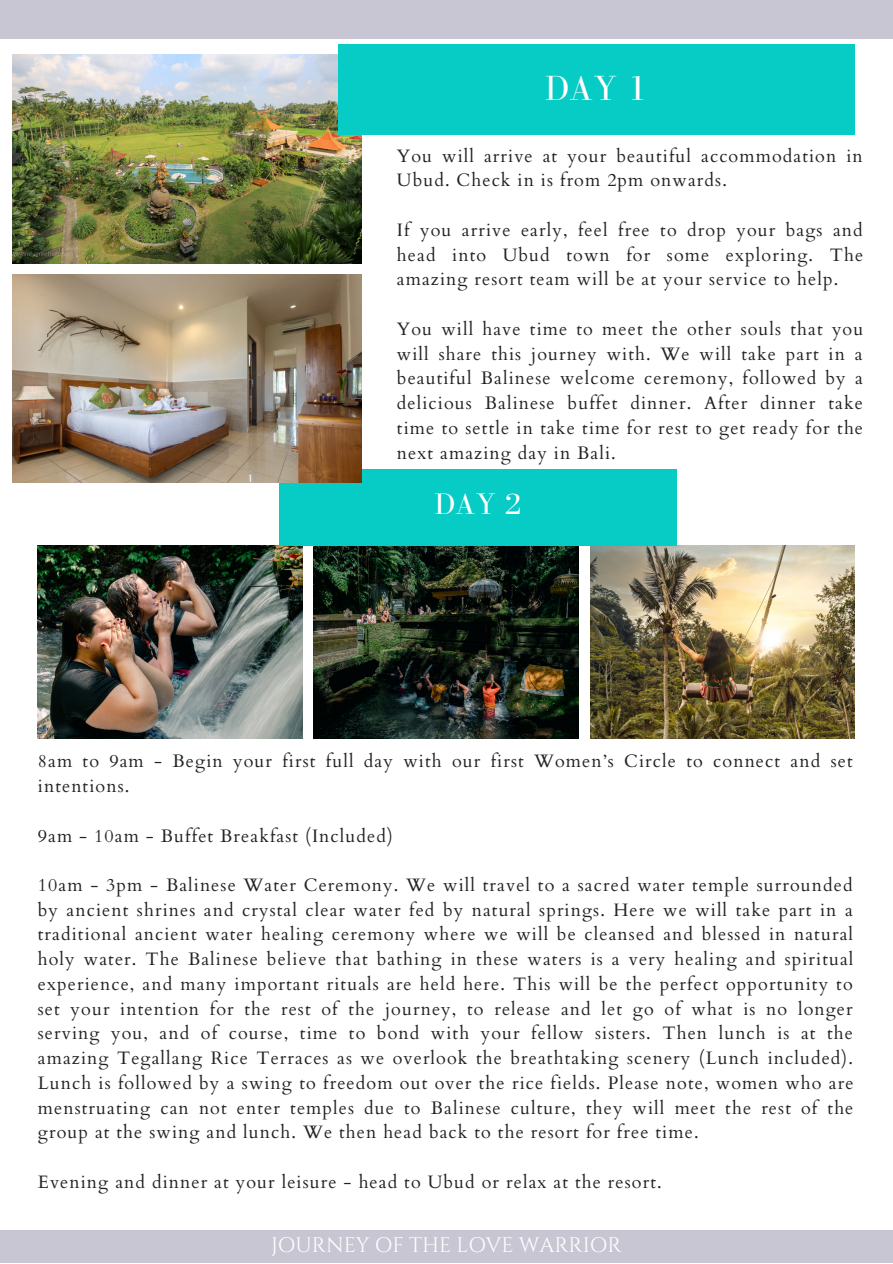
<style>
.page{position:relative;width:893px;height:1264px;background:#fff}
.page>*{position:absolute;margin:0;border:0;box-sizing:border-box;transform-origin:0 0}
.t1{font:36px "Bodoni FLF";color:#fff}
.t2{font:30.6px "Bodoni FLF";color:#fff}
.t3{font:21px "Cinzel";color:#fff}
.t4{font:18px/24.8px "Cardo";letter-spacing:.06em;color:#222;text-align:justify}
</style>
<div class="page">
<div style="left:0;top:1229px;width:892px;height:33px;background:#c8c6d3"></div>
<div style="left:0;top:0;width:892px;height:38px;background:#c8c6d3"></div>
<img style="left:313px;top:545px;width:266px;height:193px">
<img style="left:590px;top:545px;width:264px;height:193px">
<img style="left:38px;top:545px;width:264px;height:193px">
<div style="left:279px;top:469px;width:397px;height:76px;background:#07cbc5"></div>
<img style="left:12px;top:274px;width:349px;height:208px">
<img style="left:12px;top:54px;width:349px;height:209px">
<div style="left:338px;top:44px;width:516px;height:90px;background:#07cbc5"></div>
<p class="t1" style="left:545px;top:69px;width:103px">DAY 1</p>
<p class="t4" style="left:397px;top:144px;width:467px">You will arrive at your beautiful accommodation in<br>Ubud. Check in is from 2pm onwards.</p>
<p class="t4" style="left:397px;top:218px;width:468px">If you arrive early, feel free to drop your bags and head into Ubud town for some exploring. The amazing resort team will be at your service to help.</p>
<p class="t4" style="left:397px;top:317px;width:468px">You will have time to meet the other souls that you will share this journey with. We will take part in a beautiful Balinese welcome ceremony, followed by a delicious Balinese buffet dinner. After dinner take time to settle in take time for rest to get ready for the next amazing day in Bali.</p>
<p class="t2" style="left:434px;top:487px;width:88px">DAY 2</p>
<p class="t4" style="left:38px;top:749px;width:816px">8am to 9am - Begin your first full day with our first Women’s Circle to connect and set intentions.</p>
<p class="t4" style="left:38px;top:823px;width:356px">9am - 10am - Buffet Breakfast (Included)</p>
<p class="t4" style="left:38px;top:873px;width:817px">10am - 3pm - Balinese Water Ceremony. We will travel to a sacred water temple surrounded by ancient shrines and crystal clear water fed by natural springs. Here we will take part in a traditional ancient water healing ceremony where we will be cleansed and blessed in natural holy water. The Balinese believe that bathing in these waters is a very healing and spiritual experience, and many important rituals are held here. This will be the perfect opportunity to set your intention for the rest of the journey, to release and let go of what is no longer serving you, and of course, time to bond with your fellow sisters. Then lunch is at the amazing Tegallang Rice Terraces as we overlook the breathtaking scenery (Lunch included).<br>Lunch is followed by a swing to freedom out over the rice fields. Please note, women who are menstruating can not enter temples due to Balinese culture, they will meet the rest of the group at the swing and lunch. We then head back to the resort for free time.</p>
<p class="t4" style="left:38px;top:1169px;width:625px">Evening and dinner at your leisure - head to Ubud or relax at the resort.</p>
<p class="t3" style="left:271px;top:1231px;width:352px">JOURNEY OF THE LOVE WARRIOR</p>
</div>
